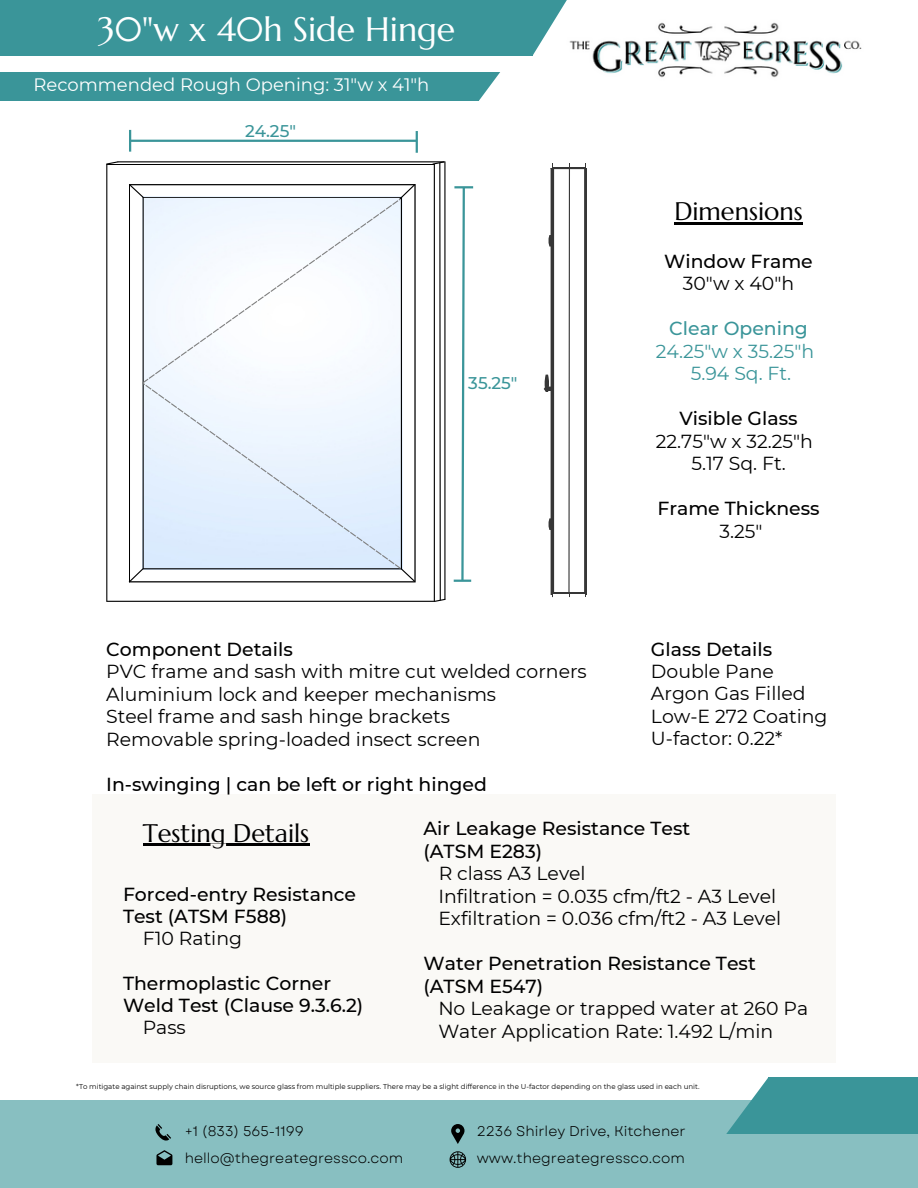
<style>
.page{position:relative;width:918px;height:1188px;background:#fff}
.page>*{position:absolute;margin:0;border:0;box-sizing:border-box;transform-origin:0 0}
.t1{font:33.9px "Marcellus";color:#fff}
.t2{font:25.35px "Marcellus";color:#000}
.t3{font:18.9px "Montserrat";color:#000}
.t4{font:500 18.9px/22.2px "Montserrat";color:#000}
.t5{font:18.9px "Montserrat";color:#3a9599}
.t6{font:500 18.9px "Montserrat";color:#3a9599}
.t7{font:18px "Montserrat";color:#fff}
.t8{font:500 16.95px "Montserrat";color:#3a9599}
.t9{font:14.1px "Garet";color:#000}
.t10{font:7.05px "Montserrat";color:#000}
</style>
<div class="page">
<div style="left:0;top:1100px;width:918px;height:88px;background:#88bfc1"></div>
<svg style="left:156px;top:1150px;width:16px;height:15px"></svg>
<svg style="left:155px;top:1124px;width:16px;height:17px"></svg>
<svg style="left:451px;top:1124px;width:14px;height:20px"></svg>
<svg style="left:450px;top:1151px;width:16px;height:17px"></svg>
<div style="left:0;top:0;width:533px;height:55px;background:#3a9599"></div>
<img style="left:579px;top:22px;width:283px;height:56px">
<svg style="left:533px;top:0;width:46px;height:55px"></svg>
<div style="left:768px;top:1078px;width:150px;height:56px;background:#3a9599"></div>
<svg style="left:726px;top:1078px;width:42px;height:56px"></svg>
<div style="left:93px;top:795px;width:743px;height:268px;background:#faf9f6"></div>
<hr style="left:674px;top:223px;width:129px;height:2px;background:#000">
<hr style="left:143px;top:844px;width:166px;height:2px;background:#000">
<div style="left:0;top:72px;width:479px;height:28px;background:#3a9599"></div>
<svg style="left:458px;top:72px;width:42px;height:29px"></svg>
<svg style="left:106px;top:164px;width:329px;height:438px"></svg>
<svg style="left:129px;top:184px;width:287px;height:398px"></svg>
<svg style="left:398px;top:183px;width:19px;height:18px"></svg>
<svg style="left:400px;top:567px;width:16px;height:16px"></svg>
<svg style="left:128px;top:183px;width:17px;height:16px"></svg>
<svg style="left:127px;top:567px;width:18px;height:17px"></svg>
<svg style="left:142px;top:199px;width:259px;height:184px;fill:#f6f9ff"></svg>
<svg style="left:142px;top:383px;width:259px;height:186px;fill:#e5f1fe"></svg>
<svg style="left:106px;top:161px;width:13px;height:4px"></svg>
<svg style="left:431px;top:161px;width:15px;height:4px"></svg>
<svg style="left:433px;top:598px;width:13px;height:4px"></svg>
<hr style="left:118px;top:161px;width:326px;height:1px;background:#000">
<hr style="left:444px;top:161px;width:1px;height:439px;background:#000">
<hr style="left:439px;top:163px;width:2px;height:437px;background:#000">
<svg style="left:544px;top:167px;width:43px;height:431px"></svg>
<hr style="left:130px;top:140px;width:287px;height:2px;background:#3a9599">
<hr style="left:129px;top:130px;width:2px;height:22px;background:#3a9599">
<hr style="left:416px;top:131px;width:2px;height:22px;background:#3a9599">
<svg style="left:454px;top:186px;width:19px;height:396px"></svg>
<p class="t1" style="left:98px;top:8px;width:359px">30"w x 40h Side Hinge</p>
<p class="t7" style="left:33px;top:73px;width:398px">Recommended Rough Opening: 31"w x 41"h</p>
<p class="t8" style="left:245px;top:121px;width:52px">24.25"</p>
<p class="t8" style="left:468px;top:373px;width:51px">35.25"</p>
<p class="t4" style="left:106px;top:638px;width:188px">Component Details</p>
<p class="t3" style="left:106px;top:660px;width:482px">PVC frame and sash with mitre cut welded corners</p>
<p class="t3" style="left:106px;top:683px;width:391px">Aluminium lock and keeper mechanisms</p>
<p class="t3" style="left:106px;top:705px;width:345px">Steel frame and sash hinge brackets</p>
<p class="t3" style="left:106px;top:728px;width:376px">Removable spring-loaded insect screen</p>
<p class="t4" style="left:106px;top:773px;width:382px">In-swinging | can be left or right hinged</p>
<p class="t2" style="left:674px;top:196px;width:130px">Dimensions</p>
<p class="t4" style="left:664px;top:250px;width:150px">Window Frame</p>
<p class="t3" style="left:683px;top:272px;width:113px">30"w x 40"h</p>
<p class="t6" style="left:669px;top:317px;width:140px">Clear Opening</p>
<p class="t5" style="left:656px;top:339px;width:160px">24.25"w x 35.25"h</p>
<p class="t5" style="left:691px;top:362px;width:102px">5.94 Sq. Ft.</p>
<p class="t4" style="left:680px;top:407px;width:120px">Visible Glass</p>
<p class="t3" style="left:656px;top:429px;width:159px">22.75"w x 32.25"h</p>
<p class="t3" style="left:691px;top:452px;width:96px">5.17 Sq. Ft.</p>
<p class="t4" style="left:657px;top:497px;width:164px">Frame Thickness</p>
<p class="t3" style="left:720px;top:519px;width:45px">3.25"</p>
<p class="t4" style="left:651px;top:638px;width:123px">Glass Details</p>
<p class="t3" style="left:651px;top:660px;width:125px">Double Pane</p>
<p class="t3" style="left:651px;top:682px;width:156px">Argon Gas Filled</p>
<p class="t3" style="left:651px;top:704px;width:178px">Low-E 272 Coating</p>
<p class="t3" style="left:651px;top:727px;width:133px">U-factor: 0.22*</p>
<p class="t2" style="left:143px;top:817px;width:168px">Testing Details</p>
<p class="t4" style="left:123px;top:883px;width:235px">Forced-entry Resistance<br>Test (ATSM F588)</p>
<p class="t3" style="left:143px;top:927px;width:101px">F10 Rating</p>
<p class="t4" style="left:123px;top:972px;width:242px">Thermoplastic Corner<br>Weld Test (Clause 9.3.6.2)</p>
<p class="t3" style="left:143px;top:1016px;width:45px">Pass</p>
<p class="t4" style="left:424px;top:818px;width:268px">Air Leakage Resistance Test</p>
<p class="t4" style="left:424px;top:840px;width:120px">(ATSM E283)</p>
<p class="t3" style="left:439px;top:862px;width:148px">R class A3 Level</p>
<p class="t3" style="left:438px;top:885px;width:339px">Infiltration = 0.035 cfm/ft2 - A3 Level</p>
<p class="t3" style="left:438px;top:907px;width:344px">Exfiltration = 0.036 cfm/ft2 - A3 Level</p>
<p class="t4" style="left:424px;top:953px;width:334px">Water Penetration Resistance Test</p>
<p class="t4" style="left:424px;top:975px;width:121px">(ATSM E547)</p>
<p class="t3" style="left:438px;top:997px;width:371px">No Leakage or trapped water at 260 Pa</p>
<p class="t3" style="left:438px;top:1020px;width:337px">Water Application Rate: 1.492 L/min</p>
<p class="t10" style="left:76px;top:1082px;width:625px">*To mitigate against supply chain disruptions, we source glass from multiple suppliers. There may be a slight difference in the U-factor depending on the glass used in each unit.</p>
<p class="t9" style="left:185px;top:1121px;width:120px">+1 (833) 565-1199</p>
<p class="t9" style="left:185px;top:1148px;width:220px">hello@thegreategressco.com</p>
<p class="t9" style="left:477px;top:1121px;width:210px">2236 Shirley Drive, Kitchener</p>
<p class="t9" style="left:477px;top:1148px;width:210px">www.thegreategressco.com</p>
</div>
